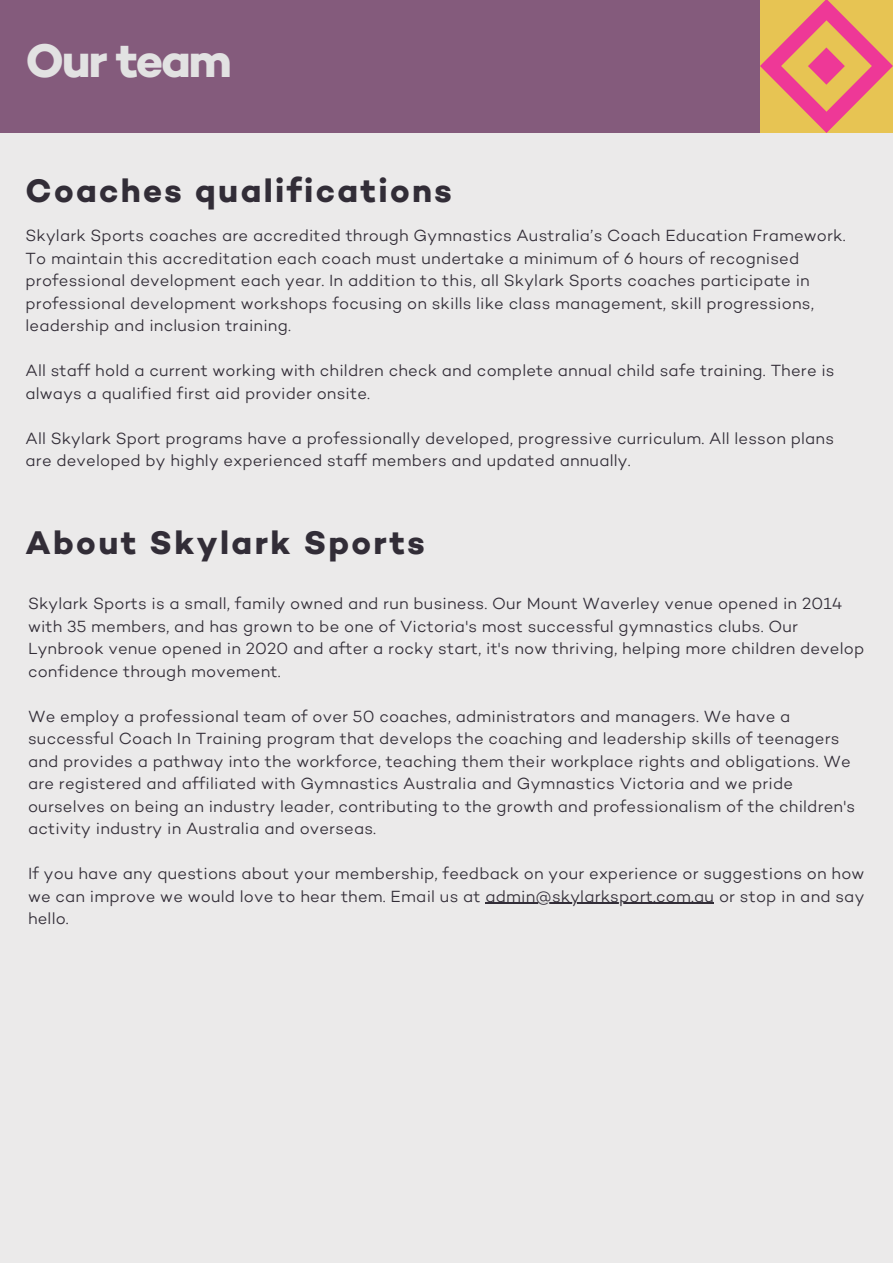
<style>
.page{position:relative;width:893px;height:1264px;background:#fff}
.page>*{position:absolute;margin:0;border:0;box-sizing:border-box;transform-origin:0 0}
.t1{font:700 48px "Campton";letter-spacing:-.05em;color:#e2e2e2}
.t2{font:700 33.15px "Campton";letter-spacing:.07em;color:#322d37}
.t3{font:300 16.5px/22.5px "Campton";letter-spacing:.01em;color:#322d37}
</style>
<div class="page">
<div style="left:0;top:0;width:892px;height:1262px;background:#ebeaea"></div>
<div style="left:0;top:0;width:892px;height:133px;background:#845b7c"></div>
<img style="left:760px;top:0;width:132px;height:133px">
<hr style="left:485px;top:902px;width:229px;height:1px;background:#322d37">
<h1 class="t1" style="left:26px;top:37px;width:208px">Our team</h1>
<h2 class="t2" style="left:26px;top:174px;width:427px">Coaches qualifications</h2>
<p class="t3" style="left:26px;top:226px;width:821px">Skylark Sports coaches are accredited through Gymnastics Australia’s Coach Education Framework.<br>To maintain this accreditation each coach must undertake a minimum of 6 hours of recognised professional development each year. In addition to this, all Skylark Sports coaches participate in professional development workshops focusing on skills like class management, skill progressions, leadership and inclusion training.</p>
<p class="t3" style="left:26px;top:361px;width:810px">All staff hold a current working with children check and complete annual child safe training. There is always a qualified first aid provider onsite.</p>
<p class="t3" style="left:26px;top:428px;width:809px">All Skylark Sport programs have a professionally developed, progressive curriculum. All lesson plans are developed by highly experienced staff members and updated annually.</p>
<h2 class="t2" style="left:26px;top:526px;width:401px">About Skylark Sports</h2>
<p class="t3" style="left:28px;top:594px;width:837px">Skylark Sports is a small, family owned and run business. Our Mount Waverley venue opened in 2014 with 35 members, and has grown to be one of Victoria's most successful gymnastics clubs. Our Lynbrook venue opened in 2020 and after a rocky start, it's now thriving, helping more children develop confidence through movement.</p>
<p class="t3" style="left:28px;top:706px;width:828px">We employ a professional team of over 50 coaches, administrators and managers. We have a successful Coach In Training program that develops the coaching and leadership skills of teenagers and provides a pathway into the workforce, teaching them their workplace rights and obligations. We are registered and affiliated with Gymnastics Australia and Gymnastics Victoria and we pride ourselves on being an industry leader, contributing to the growth and professionalism of the children's activity industry in Australia and overseas.</p>
<p class="t3" style="left:28px;top:864px;width:837px;text-align:justify">If you have any questions about your membership, feedback on your experience or suggestions on how we can improve we would love to hear them. Email us at admin@skylarksport.com.au or stop in and say hello.</p>
</div>
